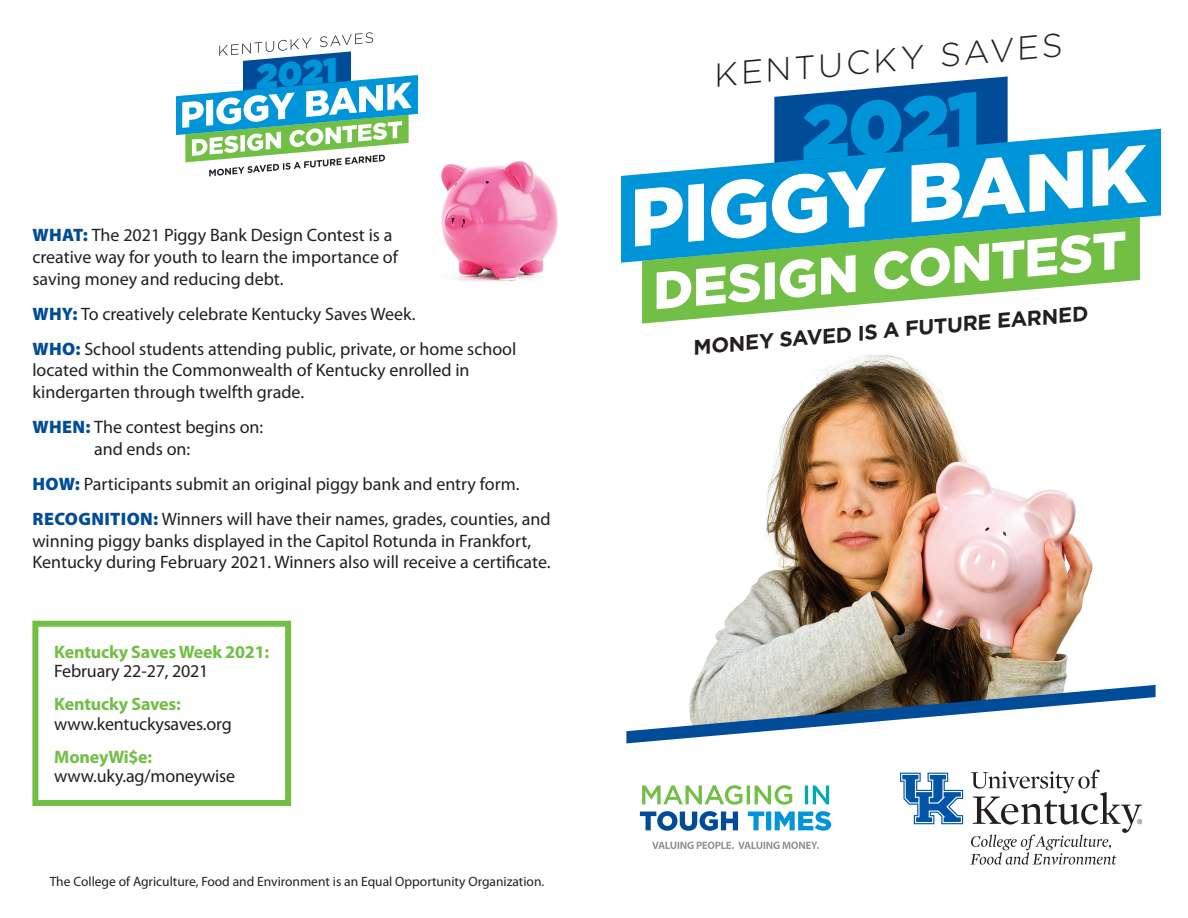
<style>
.page{position:relative;width:1188px;height:918px;background:#fff}
.page>*{position:absolute;margin:0;border:0;box-sizing:border-box;transform-origin:0 0}
.t1{font:900 75px "Gotham";color:#0095d9}
.t2{font:900 34.05px "Gotham";color:#0095d9}
.t3{font:300 33px "Gotham";color:#231f20}
.t4{font:700 21px "Gotham";color:#231f20}
.t5{font:18px/21.6px "Myriad Pro";color:#231f20}
.t6{font:700 18px "Myriad Pro";letter-spacing:-.01em;color:#71bf44}
.t7{font:13.5px "Myriad Pro";color:#231f20}
.s1{font-weight:900;color:#014c98}
</style>
<div class="page">
<div style="left:32px;top:621px;width:259px;height:185px;border:6px solid #71bf44"></div>
<img style="left:694px;top:355px;width:398px;height:330px">
<svg style="left:626px;top:685px;width:530px;height:58px"></svg>
<img style="left:441px;top:162px;width:117px;height:120px">
<svg style="left:774px;top:76px;width:234px;height:53px"></svg>
<svg style="left:642px;top:263px;width:498px;height:61px"></svg>
<svg style="left:621px;top:129px;width:540px;height:134px"></svg>
<svg style="left:635px;top:144px;width:512px;height:104px;fill:#0195d9"></svg>
<svg style="left:657px;top:231px;width:468px;height:79px"></svg>
<svg style="left:748px;top:811px;width:83px;height:20px"></svg>
<svg style="left:640px;top:811px;width:98px;height:20px"></svg>
<svg style="left:805px;top:786px;width:24px;height:18px"></svg>
<svg style="left:642px;top:785px;width:150px;height:20px"></svg>
<svg style="left:652px;top:842px;width:167px;height:7px"></svg>
<svg style="left:900px;top:773px;width:63px;height:51px"></svg>
<svg style="left:970px;top:770px;width:172px;height:95px"></svg>
<svg style="left:176px;top:32px;width:242px;height:145px"></svg>
<p class="t2" style="left:253px;top:53px;width:83px;rotate:-5deg">2021</p>
<p class="t5" style="left:32px;top:225px;width:367px"><span class="s1">WHAT:</span> The 2021 Piggy Bank Design Contest is a creative way for youth to learn the importance of saving money and reducing debt.</p>
<p class="t5" style="left:33px;top:303px;width:384px"><span class="s1">WHY:</span> To creatively celebrate Kentucky Saves Week.</p>
<p class="t5" style="left:32px;top:338px;width:486px"><span class="s1">WHO:</span> School students attending public, private, or home school located within the Commonwealth of Kentucky enrolled in kindergarten through twelfth grade.</p>
<p class="t5" style="left:94px;top:417px;width:171px;text-indent:-61px"><span class="s1">WHEN:</span> The contest begins on: and ends on:</p>
<p class="t5" style="left:33px;top:473px;width:488px"><span class="s1">HOW:</span> Participants submit an original piggy bank and entry form.</p>
<p class="t5" style="left:32px;top:508px;width:520px"><span class="s1">RECOGNITION:</span> Winners will have their names, grades, counties, and winning piggy banks displayed in the Capitol Rotunda in Frankfort,<br>Kentucky during February 2021. Winners also will receive a certificate.</p>
<p class="t6" style="left:54px;top:642px;width:216px">Kentucky Saves Week 2021:</p>
<p class="t5" style="left:54px;top:661px;width:156px">February 22-27, 2021</p>
<p class="t6" style="left:54px;top:694px;width:128px">Kentucky Saves:</p>
<p class="t5" style="left:54px;top:713px;width:179px">www.kentuckysaves.org</p>
<p class="t6" style="left:54px;top:747px;width:99px">MoneyWi$e:</p>
<p class="t5" style="left:54px;top:766px;width:182px">www.uky.ag/moneywise</p>
<p class="t7" style="left:50px;top:874px;width:496px">The College of Agriculture, Food and Environment is an Equal Opportunity Organization.</p>
<p class="t3" style="left:712px;top:54px;width:351px;rotate:-5deg">KENTUCKY SAVES</p>
<p class="t1" style="left:795px;top:80px;width:179px;rotate:-5deg">2021</p>
<p class="t4" style="left:692px;top:334px;width:398px;rotate:-5deg">MONEY SAVED IS A FUTURE EARNED</p>
</div>
